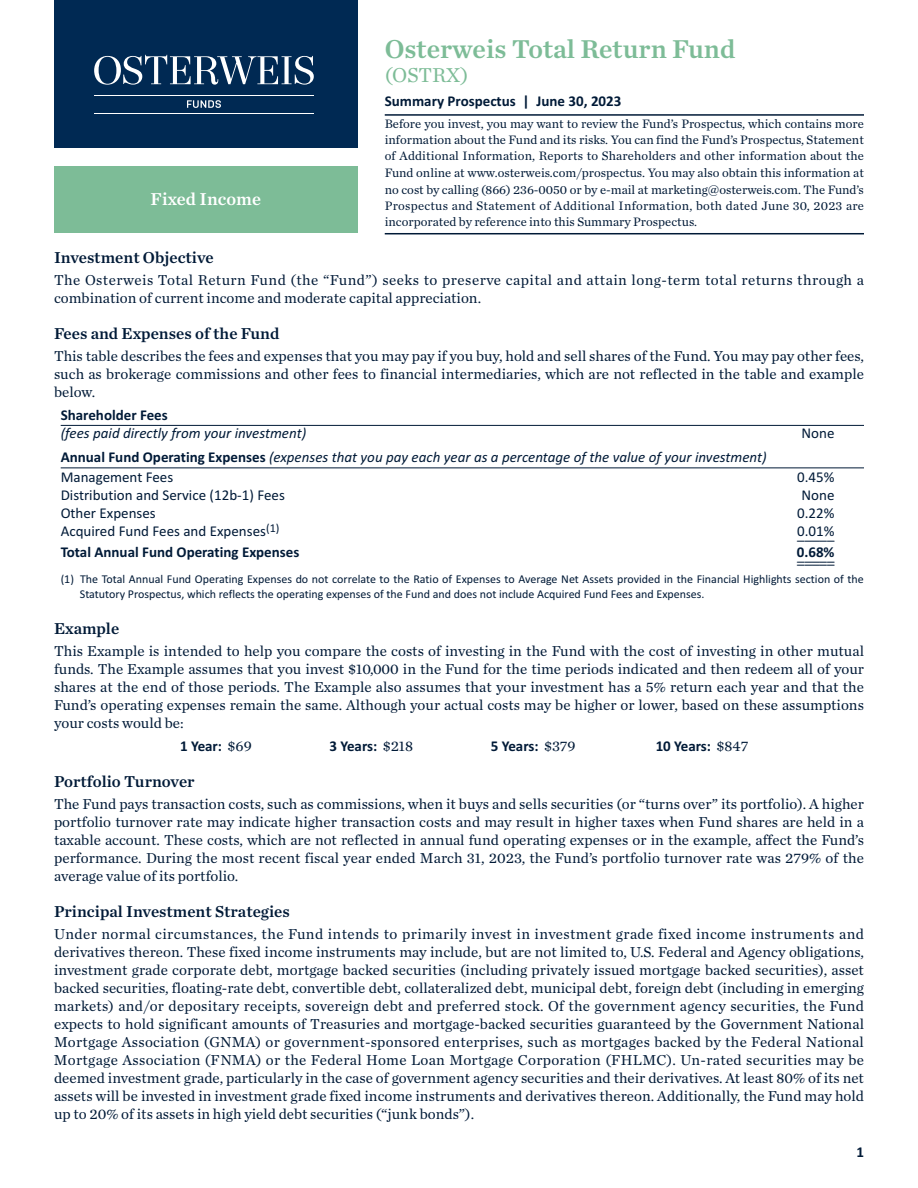
<style>
.page{position:relative;width:918px;height:1188px;background:#fff}
.page>*{position:absolute;margin:0;border:0;box-sizing:border-box;transform-origin:0 0}
.t1{font:27px "Chronicle Text G1 Semi";color:#7dbc97}
.t2{font:21px "Chronicle Text G1";color:#7dbc97}
.t3{font:18px "Chronicle Text G1 Semi";color:#fff}
.t4{font:16.5px "Chronicle Text G1 Semi";color:#001a37}
.t5{font:15px/18px "Chronicle Text G1";color:#001a37;text-align:justify}
.t6{font:15px/18px "Chronicle Text G1";letter-spacing:.03em;color:#001a37}
.t7{font:italic 15px "Calibri";color:#001a37}
.t8{font:15px/21px "Calibri";color:#001a37}
.t9{font:700 15px "Calibri";color:#001a37}
.t10{font:12.75px/16.5px "Chronicle Text G1";color:#001a37;text-align:justify}
.t11{font:12px/15px "Calibri";color:#001a37}
.s1{font-weight:700;font-style:normal}
.s2{font-family:"Chronicle Text G1";font-weight:400}
</style>
<div class="page">
<hr style="left:61px;top:468px;width:803px;height:1px;background:#001a37">
<hr style="left:61px;top:425px;width:803px;height:1px;background:#001a37">
<hr style="left:385px;top:233px;width:479px;height:1px;background:#001a37">
<hr style="left:385px;top:114px;width:479px;height:2px;background:#001a37">
<div style="left:54px;top:0;width:304px;height:147px;background:#002953"></div>
<hr style="left:94px;top:114px;width:220px;height:1px;background:#fff">
<hr style="left:94px;top:95px;width:220px;height:1px;background:#fff">
<svg style="left:94px;top:55px;width:220px;height:30px"></svg>
<svg style="left:187px;top:100px;width:34px;height:8px"></svg>
<div style="left:54px;top:167px;width:304px;height:66px;background:#7dbc97"></div>
<p class="t3" style="left:151px;top:193px;width:112px">Fixed Income</p>
<h1 class="t1" style="left:385px;top:40px;width:352px">Osterweis Total Return Fund</h1>
<h2 class="t2" style="left:385px;top:68px;width:85px">(OSTRX)</h2>
<h3 class="t9" style="left:385px;top:92px;width:238px">Summary Prospectus | June 30, 2023</h3>
<p class="t10" style="left:385px;top:116px;width:481px">Before you invest, you may want to review the Fund’s Prospectus, which contains more information about the Fund and its risks. You can find the Fund’s Prospectus, Statement of Additional Information, Reports to Shareholders and other information about the Fund online at www.osterweis.com/prospectus. You may also obtain this information at no cost by calling (866) 236-0050 or by e-mail at marketing@osterweis.com. The Fund’s Prospectus and Statement of Additional Information, both dated June 30, 2023 are incorporated by reference into this Summary Prospectus.</p>
<p class="t4" style="left:54px;top:252px;width:161px">Investment Objective</p>
<p class="t6" style="left:54px;top:273px;width:812px">The Osterweis Total Return Fund (the “Fund”) seeks to preserve capital and attain long-term total returns through a combination of current income and moderate capital appreciation.</p>
<p class="t4" style="left:54px;top:328px;width:227px">Fees and Expenses of the Fund</p>
<p class="t5" style="left:54px;top:348px;width:812px">This table describes the fees and expenses that you may pay if you buy, hold and sell shares of the Fund. You may pay other fees, such as brokerage commissions and other fees to financial intermediaries, which are not reflected in the table and example below.</p>
<h3 class="t9" style="left:61px;top:406px;width:109px">Shareholder Fees</h3>
<p class="t7" style="left:61px;top:424px;width:247px">(fees paid directly from your investment)</p>
<p class="t8" style="left:802px;top:422px;width:34px">None</p>
<p class="t7" style="left:61px;top:448px;width:708px"><span class="s1">Annual Fund Operating Expenses</span> (expenses that you pay each year as a percentage of the value of your investment)</p>
<p class="t8" style="left:61px;top:466px;width:114px">Management Fees</p>
<p class="t8" style="left:797px;top:466px;width:39px">0.45%</p>
<p class="t8" style="left:61px;top:484px;width:226px">Distribution and Service (12b-1) Fees</p>
<p class="t8" style="left:802px;top:484px;width:34px">None</p>
<p class="t8" style="left:61px;top:502px;width:97px">Other Expenses</p>
<p class="t8" style="left:797px;top:502px;width:39px">0.22%</p>
<p class="t8" style="left:61px;top:520px;width:220px">Acquired Fund Fees and Expenses<sup>(1)</sup></p>
<p class="t8" style="left:797px;top:520px;width:39px">0.01%</p>
<h3 class="t9" style="left:61px;top:543px;width:240px">Total Annual Fund Operating Expenses</h3>
<h3 class="t9" style="left:797px;top:543px;width:39px">0.68%</h3>
<p class="t11" style="left:80px;top:571px;width:786px;text-indent:-19px">(1) The Total Annual Fund Operating Expenses do not correlate to the Ratio of Expenses to Average Net Assets provided in the Financial Highlights section of the<br>Statutory Prospectus, which reflects the operating expenses of the Fund and does not include Acquired Fund Fees and Expenses.</p>
<p class="t4" style="left:54px;top:623px;width:67px">Example</p>
<p class="t5" style="left:54px;top:643px;width:812px">This Example is intended to help you compare the costs of investing in the Fund with the cost of investing in other mutual funds. The Example assumes that you invest $10,000 in the Fund for the time periods indicated and then redeem all of your shares at the end of those periods. The Example also assumes that your investment has a 5% return each year and that the Fund’s operating expenses remain the same. Although your actual costs may be higher or lower, based on these assumptions your costs would be:</p>
<h3 class="t9" style="left:180px;top:737px;width:73px">1 Year: <span class="s2">$69</span></h3>
<h3 class="t9" style="left:329px;top:737px;width:85px">3 Years: <span class="s2">$218</span></h3>
<h3 class="t9" style="left:491px;top:737px;width:86px">5 Years: <span class="s2">$379</span></h3>
<h3 class="t9" style="left:656px;top:737px;width:94px">10 Years: <span class="s2">$847</span></h3>
<p class="t4" style="left:54px;top:776px;width:142px">Portfolio Turnover</p>
<p class="t5" style="left:54px;top:797px;width:812px">The Fund pays transaction costs, such as commissions, when it buys and sells securities (or “turns over” its portfolio). A higher portfolio turnover rate may indicate higher transaction costs and may result in higher taxes when Fund shares are held in a taxable account. These costs, which are not reflected in annual fund operating expenses or in the example, affect the Fund’s performance. During the most recent fiscal year ended March 31, 2023, the Fund’s portfolio turnover rate was 279% of the average value of its portfolio.</p>
<p class="t4" style="left:54px;top:906px;width:237px">Principal Investment Strategies</p>
<p class="t5" style="left:54px;top:926px;width:812px">Under normal circumstances, the Fund intends to primarily invest in investment grade fixed income instruments and derivatives thereon. These fixed income instruments may include, but are not limited to, U.S. Federal and Agency obligations, investment grade corporate debt, mortgage backed securities (including privately issued mortgage backed securities), asset backed securities, floating-rate debt, convertible debt, collateralized debt, municipal debt, foreign debt (including in emerging markets) and/or depositary receipts, sovereign debt and preferred stock. Of the government agency securities, the Fund expects to hold significant amounts of Treasuries and mortgage-backed securities guaranteed by the Government National Mortgage Association (GNMA) or government-sponsored enterprises, such as mortgages backed by the Federal National Mortgage Association (FNMA) or the Federal Home Loan Mortgage Corporation (FHLMC). Un-rated securities may be deemed investment grade, particularly in the case of government agency securities and their derivatives. At least 80% of its net assets will be invested in investment grade fixed income instruments and derivatives thereon. Additionally, the Fund may hold up to 20% of its assets in high yield debt securities (“junk bonds”).</p>
<p class="t9" style="left:856px;top:1143px;width:9px">1</p>
<p class="t8" style="left:797px;top:523px;width:39px">_____ _____</p>
<p class="t8" style="left:797px;top:547px;width:39px">_____</p>
</div>
